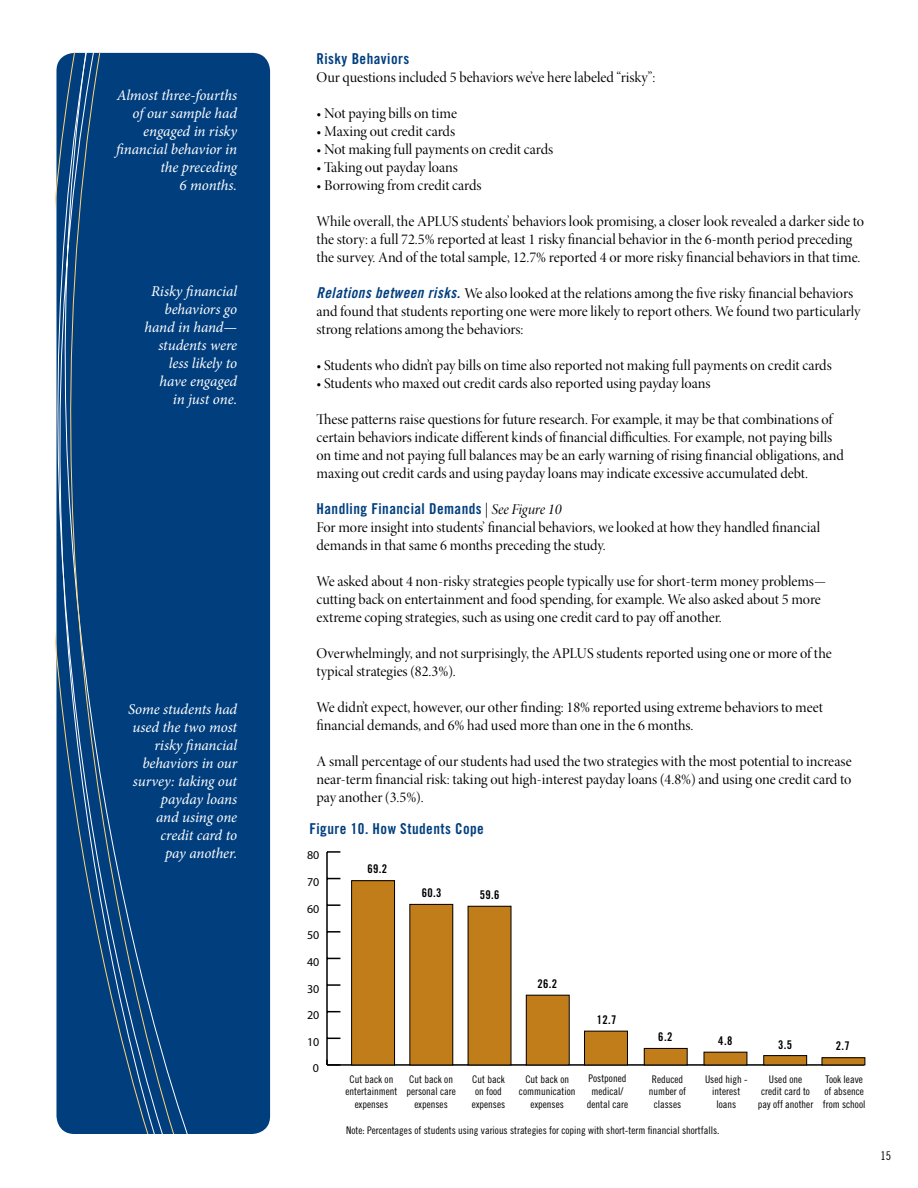
<style>
.page{position:relative;width:918px;height:1188px;background:#fff}
.page>*{position:absolute;margin:0;border:0;box-sizing:border-box;transform-origin:0 0}
.t1{font:15px/18px "Minion Pro Disp";letter-spacing:-.005em;color:#000}
.t2{font:italic 15px/18px "Minion Pro";letter-spacing:-.01em;color:#fff;text-align:right}
.t3{font:15px "Trade Gothic LT Std Bd Cn 20";letter-spacing:.03em;color:#003e7e}
.t4{font:12px "Trade Gothic LT Std Bd Cn 20";letter-spacing:.03em;color:#000}
.t5{font:12px "Myriad Pro";color:#000}
.t6{font:12px "Trade Gothic LT Std Cn 18";color:#000}
.t7{font:10.5px/12.6px "Trade Gothic LT Std Cn 18";color:#000;text-align:center}
.s1{font-family:"Trade Gothic LT Std Bd Cn 20 Obl";color:#003e7e}
.s2{font-family:"Minion Pro Disp";color:#000}
.s3{font-family:"Minion Pro It Disp";color:#000}
</style>
<div class="page">
<div style="left:56px;top:53px;width:214px;height:1081px;background:#003e7e;border-radius:18px"></div>
<svg style="left:56px;top:53px;width:125px;height:1081px"></svg>
<hr style="left:327px;top:1064px;width:537px;height:2px;background:#000">
<hr style="left:326px;top:852px;width:2px;height:213px;background:#000">
<svg style="left:326px;top:1060px;width:14px;height:6px"></svg>
<svg style="left:328px;top:1038px;width:12px;height:1px"></svg>
<svg style="left:328px;top:1011px;width:12px;height:1px"></svg>
<svg style="left:328px;top:984px;width:12px;height:2px"></svg>
<svg style="left:328px;top:958px;width:12px;height:1px"></svg>
<svg style="left:328px;top:931px;width:12px;height:2px"></svg>
<svg style="left:328px;top:904px;width:12px;height:2px"></svg>
<svg style="left:328px;top:878px;width:12px;height:1px"></svg>
<svg style="left:327px;top:851px;width:13px;height:2px"></svg>
<div style="left:822px;top:1058px;width:43px;height:7px;background:#c07d19"></div>
<div style="left:822px;top:1057px;width:43px;height:8px;border:1px solid #000"></div>
<div style="left:764px;top:1056px;width:43px;height:9px;background:#c07d19"></div>
<div style="left:763px;top:1055px;width:44px;height:10px;border:1px solid #000"></div>
<div style="left:704px;top:1052px;width:43px;height:13px;background:#c07d19"></div>
<div style="left:644px;top:1048px;width:43px;height:17px;background:#c07d19"></div>
<div style="left:644px;top:1048px;width:44px;height:17px;border:1px solid #000"></div>
<div style="left:585px;top:1031px;width:42px;height:34px;background:#c07d19"></div>
<div style="left:584px;top:1031px;width:44px;height:34px;border:1px solid #000"></div>
<div style="left:526px;top:995px;width:43px;height:70px;background:#c07d19"></div>
<div style="left:526px;top:995px;width:44px;height:70px;border:1px solid #000"></div>
<div style="left:468px;top:906px;width:43px;height:159px;background:#c07d19"></div>
<div style="left:410px;top:904px;width:43px;height:161px;background:#c07d19"></div>
<div style="left:409px;top:904px;width:44px;height:161px;border:1px solid #000"></div>
<div style="left:352px;top:881px;width:43px;height:184px;background:#c07d19"></div>
<div style="left:351px;top:880px;width:44px;height:185px;border:1px solid #000"></div>
<p class="t2" style="left:116px;top:86px;width:122px">Almost three-fourths of our sample had engaged in risky financial behavior in the preceding<br>6 months.</p>
<p class="t2" style="left:145px;top:283px;width:94px">Risky financial behaviors go hand in hand— students were less likely to have engaged in just one.</p>
<p class="t2" style="left:128px;top:700px;width:111px">Some students had used the two most risky financial behaviors in our survey: taking out payday loans<br>and using one credit card to<br>pay another.</p>
<p class="t3" style="left:317px;top:49px;width:94px">Risky Behaviors</p>
<p class="t1" style="left:317px;top:68px;width:341px">Our questions included 5 behaviors we’ve here labeled “risky”:</p>
<p class="t1" style="left:317px;top:104px;width:142px">• Not paying bills on time</p>
<p class="t1" style="left:317px;top:122px;width:140px">• Maxing out credit cards</p>
<p class="t1" style="left:317px;top:140px;width:238px">• Not making full payments on credit cards</p>
<p class="t1" style="left:317px;top:158px;width:143px">• Taking out payday loans</p>
<p class="t1" style="left:317px;top:176px;width:167px">• Borrowing from credit cards</p>
<p class="t1" style="left:317px;top:212px;width:549px">While overall, the APLUS students’ behaviors look promising, a closer look revealed a darker side to the story: a full 72.5% reported at least 1 risky financial behavior in the 6-month period preceding the survey. And of the total sample, 12.7% reported 4 or more risky financial behaviors in that time.</p>
<p class="t1" style="left:317px;top:284px;width:546px"><span class="s1">Relations between risks.</span> We also looked at the relations among the five risky financial behaviors and found that students reporting one were more likely to report others. We found two particularly strong relations among the behaviors:</p>
<p class="t1" style="left:317px;top:356px;width:517px">• Students who didn’t pay bills on time also reported not making full payments on credit cards</p>
<p class="t1" style="left:317px;top:374px;width:396px">• Students who maxed out credit cards also reported using payday loans</p>
<p class="t1" style="left:317px;top:410px;width:529px">These patterns raise questions for future research. For example, it may be that combinations of certain behaviors indicate different kinds of financial difficulties. For example, not paying bills on time and not paying full balances may be an early warning of rising financial obligations, and maxing out credit cards and using payday loans may indicate excessive accumulated debt.</p>
<p class="t3" style="left:317px;top:499px;width:247px">Handling Financial Demands <span class="s2">|</span> <span class="s3">See Figure 10</span></p>
<p class="t1" style="left:317px;top:518px;width:505px">For more insight into students’ financial behaviors, we looked at how they handled financial demands in that same 6 months preceding the study.</p>
<p class="t1" style="left:317px;top:572px;width:511px">We asked about 4 non-risky strategies people typically use for short-term money problems— cutting back on entertainment and food spending, for example. We also asked about 5 more extreme coping strategies, such as using one credit card to pay off another.</p>
<p class="t1" style="left:317px;top:644px;width:517px">Overwhelmingly, and not surprisingly, the APLUS students reported using one or more of the typical strategies (82.3%).</p>
<p class="t1" style="left:317px;top:698px;width:508px">We didn’t expect, however, our other finding: 18% reported using extreme behaviors to meet financial demands, and 6% had used more than one in the 6 months.</p>
<p class="t1" style="left:317px;top:752px;width:537px;text-align:justify">A small percentage of our students had used the two strategies with the most potential to increase near-term financial risk: taking out high-interest payday loans (4.8%) and using one credit card to pay another (3.5%).</p>
<p class="t3" style="left:309px;top:820px;width:176px">Figure 10. How Students Cope</p>
<p class="t5" style="left:307px;top:848px;width:14px">80</p>
<p class="t5" style="left:307px;top:875px;width:14px">70</p>
<p class="t5" style="left:307px;top:901px;width:14px">60</p>
<p class="t5" style="left:307px;top:928px;width:14px">50</p>
<p class="t5" style="left:307px;top:954px;width:14px">40</p>
<p class="t5" style="left:307px;top:981px;width:14px">30</p>
<p class="t5" style="left:307px;top:1008px;width:14px">20</p>
<p class="t5" style="left:307px;top:1034px;width:14px">10</p>
<p class="t5" style="left:313px;top:1061px;width:8px">0</p>
<p class="t4" style="left:367px;top:861px;width:21px">69.2</p>
<p class="t4" style="left:422px;top:886px;width:21px">60.3</p>
<p class="t4" style="left:480px;top:887px;width:21px">59.6</p>
<p class="t4" style="left:537px;top:976px;width:21px">26.2</p>
<p class="t4" style="left:597px;top:1012px;width:21px">12.7</p>
<p class="t4" style="left:658px;top:1030px;width:16px">6.2</p>
<p class="t4" style="left:718px;top:1033px;width:16px">4.8</p>
<p class="t4" style="left:778px;top:1037px;width:16px">3.5</p>
<p class="t4" style="left:836px;top:1039px;width:16px">2.7</p>
<p class="t7" style="left:406px;top:1073px;width:51px">Cut back on personal care expenses</p>
<p class="t7" style="left:472px;top:1073px;width:35px">Cut back on food expenses</p>
<p class="t7" style="left:519px;top:1073px;width:58px">Cut back on communication expenses</p>
<p class="t7" style="left:587px;top:1072px;width:43px">Postponed medical/ dental care</p>
<p class="t7" style="left:649px;top:1073px;width:39px">Reduced number of classes</p>
<p class="t7" style="left:705px;top:1073px;width:44px">Used high - interest loans</p>
<p class="t7" style="left:758px;top:1073px;width:57px">Used one credit card to pay off another</p>
<p class="t7" style="left:823px;top:1073px;width:44px;text-align:left">Took leave of absence from school</p>
<p class="t7" style="left:346px;top:1124px;width:375px">Note: Percentages of students using various strategies for coping with short-term financial shortfalls.</p>
<p class="t7" style="left:346px;top:1073px;width:53px">Cut back on entertainment expenses</p>
<p class="t6" style="left:880px;top:1149px;width:12px">15</p>
</div>
